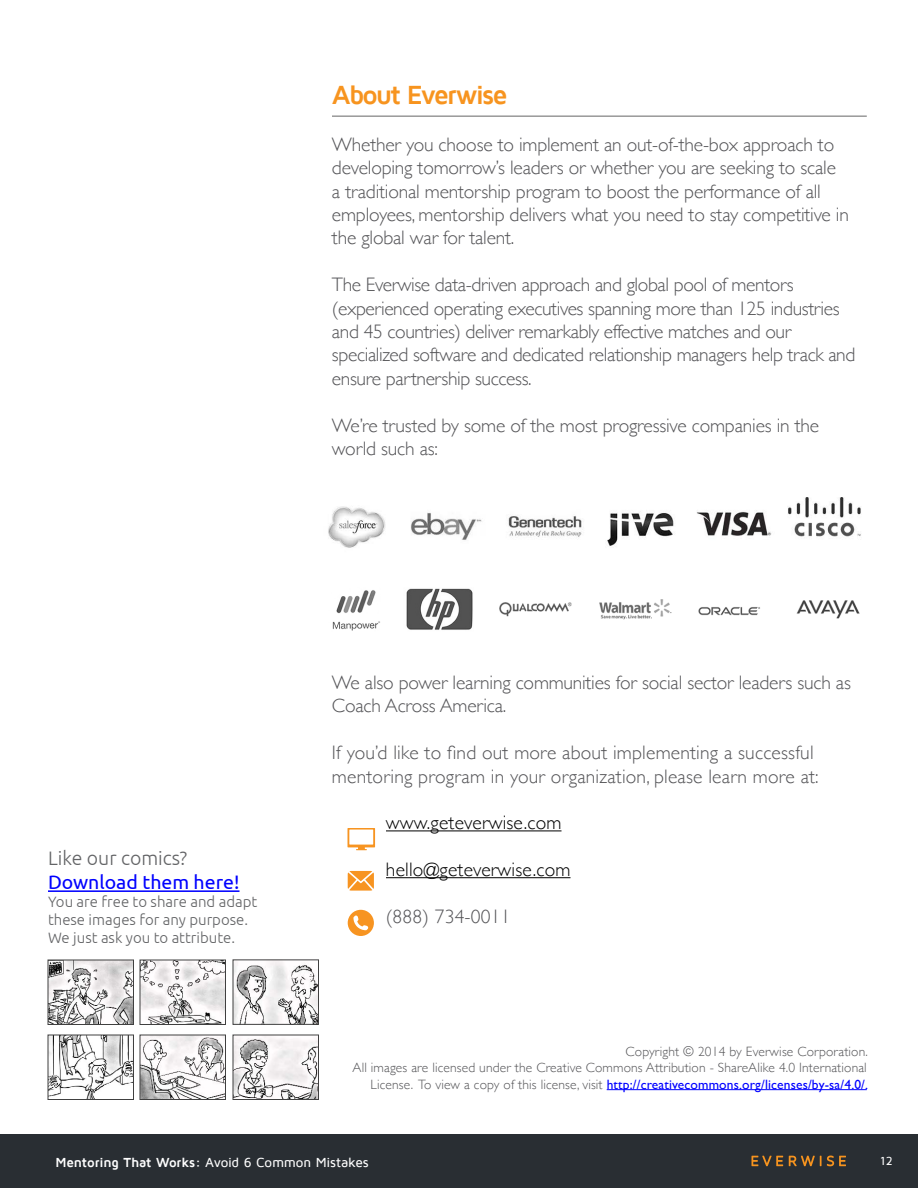
<style>
.page{position:relative;width:918px;height:1188px;background:#fff}
.page>*{position:absolute;margin:0;border:0;box-sizing:border-box;transform-origin:0 0}
.t1{font:700 27px "Maven Pro";letter-spacing:-.075em;color:#f7941f}
.t2{font:300 19.5px/23.4px "Gill Sans";letter-spacing:-.01em;color:#545457}
.t3{font:300 19.5px/23.4px "Gill Sans";letter-spacing:.01em;color:#545457}
.t4{font:300 19.5px "Gill Sans";letter-spacing:.01em;color:#000}
.t5{font:19.5px "Ubuntu";color:#00f}
.t6{font:300 19.5px "Ubuntu";color:#636466}
.t7{font:300 15px/18px "Ubuntu";color:#636466}
.t8{font:300 13.5px/16.2px "Gill Sans";letter-spacing:.01em;color:#545457;text-align:right}
.t9{font:500 13.5px "Maven Pro";letter-spacing:-.02em;color:#fff}
.t10{font:500 12px "Maven Pro";color:#fff}
.s1{font-weight:400;color:#00f}
.s2{font-weight:700}
</style>
<div class="page">
<div style="left:0;top:1134px;width:918px;height:54px;background:#292e33"></div>
<svg style="left:752px;top:1156px;width:94px;height:10px"></svg>
<hr style="left:332px;top:115px;width:535px;height:2px;background:#999">
<hr style="left:386px;top:830px;width:176px;height:1px;background:#000">
<hr style="left:386px;top:877px;width:185px;height:1px;background:#000">
<hr style="left:607px;top:1089px;width:260px;height:1px;background:#00f">
<svg style="left:348px;top:871px;width:26px;height:20px"></svg>
<svg style="left:348px;top:828px;width:27px;height:22px"></svg>
<svg style="left:348px;top:910px;width:26px;height:26px"></svg>
<img style="left:328px;top:497px;width:533px;height:134px">
<hr style="left:48px;top:890px;width:192px;height:2px;background:#00f">
<img style="left:235px;top:962px;width:82px;height:61px">
<div style="left:233px;top:960px;width:86px;height:65px;border:1px solid #404040"></div>
<img style="left:142px;top:1037px;width:82px;height:61px">
<div style="left:140px;top:1035px;width:86px;height:65px;border:1px solid #404040"></div>
<img style="left:50px;top:962px;width:82px;height:61px">
<div style="left:48px;top:960px;width:86px;height:65px;border:1px solid #404040"></div>
<img style="left:235px;top:1037px;width:82px;height:61px">
<div style="left:233px;top:1035px;width:86px;height:65px;border:1px solid #404040"></div>
<img style="left:142px;top:962px;width:82px;height:61px">
<div style="left:140px;top:960px;width:86px;height:65px;border:1px solid #404040"></div>
<img style="left:50px;top:1037px;width:82px;height:61px">
<div style="left:48px;top:1035px;width:86px;height:65px;border:1px solid #404040"></div>
<h1 class="t1" style="left:332px;top:81px;width:177px">About Everwise</h1>
<p class="t2" style="left:332px;top:132px;width:518px">Whether you choose to implement an out-of-the-box approach to developing tomorrow’s leaders or whether you are seeking to scale a traditional mentorship program to boost the performance of all employees, mentorship delivers what you need to stay competitive in the global war for talent.</p>
<p class="t2" style="left:332px;top:272px;width:525px">The Everwise data-driven approach and global pool of mentors (experienced operating executives spanning more than 125 industries and 45 countries) deliver remarkably effective matches and our specialized software and dedicated relationship managers help track and ensure partnership success.</p>
<p class="t2" style="left:332px;top:413px;width:489px">We’re trusted by some of the most progressive companies in the world such as:</p>
<p class="t6" style="left:48px;top:847px;width:141px">Like our comics?</p>
<p class="t5" style="left:48px;top:870px;width:193px">Download them here!</p>
<p class="t7" style="left:48px;top:892px;width:211px">You are free to share and adapt these images for any purpose.<br>We just ask you to attribute.</p>
<p class="t2" style="left:332px;top:670px;width:521px">We also power learning communities for social sector leaders such as<br>Coach Across America.</p>
<p class="t3" style="left:332px;top:740px;width:488px">If you’d like to find out more about implementing a successful mentoring program in your organization, please learn more at:</p>
<p class="t4" style="left:386px;top:808px;width:177px">www.geteverwise.com</p>
<p class="t4" style="left:386px;top:854px;width:186px">hello@geteverwise.com</p>
<p class="t3" style="left:386px;top:904px;width:126px">(888) 734-0011</p>
<p class="t8" style="left:353px;top:1043px;width:517px">Copyright © 2014 by Everwise Corporation.<br>All images are licensed under the Creative Commons Attribution - ShareAlike 4.0 International<br>License. To view a copy of this license, visit <span class="s1">http://creativecommons.org/licenses/by-sa/4.0/.</span></p>
<p class="t9" style="left:56px;top:1155px;width:315px"><span class="s2">Mentoring That Works:</span> Avoid 6 Common Mistakes</p>
<p class="t10" style="left:880px;top:1155px;width:14px">12</p>
</div>
